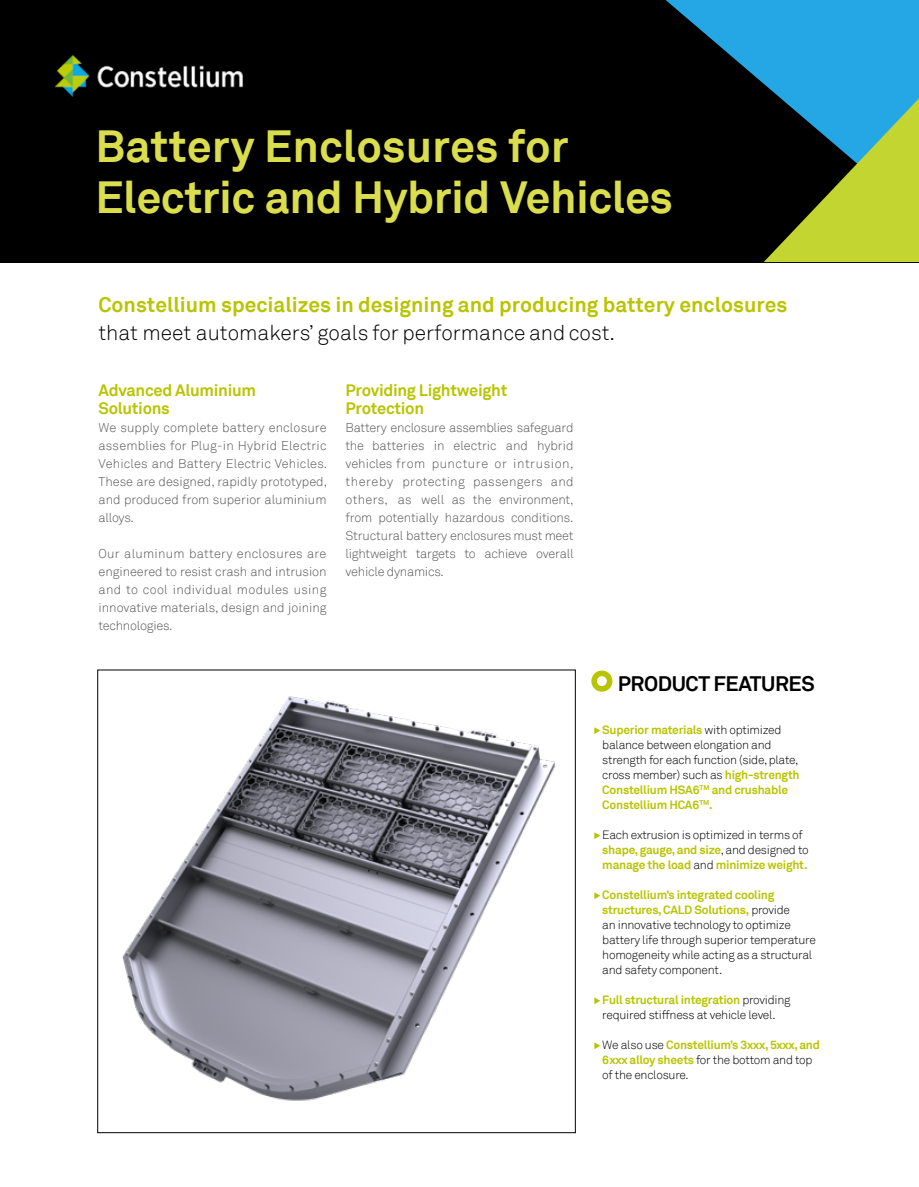
<style>
.page{position:relative;width:919px;height:1187px;background:#fff}
.page>*{position:absolute;margin:0;border:0;box-sizing:border-box;transform-origin:0 0}
.t1{font:700 45px/50.6px "Akkurat Pro";letter-spacing:-.01em;color:#dadd4c}
.t2{font:700 21px "Akkurat Pro";color:#b9c400}
.t3{font:21px "Akkurat Light Pro";color:#000}
.t4{font:700 21px "Akkurat Pro";letter-spacing:-.02em;color:#000}
.t5{font:700 16.5px/18px "Akkurat Pro";letter-spacing:-.02em;color:#b9c400}
.t6{font:12.75px/18px "Akkurat Light Pro";letter-spacing:-.01em;color:#575756;text-align:justify}
.t7{font:12px/15px "Akkurat Light Pro";letter-spacing:-.02em;color:#000}
.t8{font:700 12px/15px "Akkurat Pro";letter-spacing:-.02em;color:#b9c400}
.s1{font-family:"Akkurat Light Pro";font-weight:400;color:#000}
.s2{font-family:"Akkurat Pro";font-weight:700;color:#b9c400}
</style>
<div class="page">
<div style="left:0;top:0;width:918px;height:262px;background:#000"></div>
<svg style="left:665px;top:0;width:253px;height:98px;fill:#25a7e5"></svg>
<svg style="left:764px;top:98px;width:154px;height:164px"></svg>
<img style="left:54px;top:55px;width:189px;height:42px">
<svg style="left:591px;top:670px;width:21px;height:21px"></svg>
<svg style="left:594px;top:727px;width:6px;height:7px"></svg>
<svg style="left:594px;top:832px;width:6px;height:7px"></svg>
<svg style="left:594px;top:892px;width:6px;height:7px"></svg>
<svg style="left:594px;top:997px;width:6px;height:7px"></svg>
<svg style="left:594px;top:1042px;width:6px;height:7px"></svg>
<img style="left:122px;top:696px;width:434px;height:405px">
<h1 class="t1" style="left:95px;top:121px;width:579px">Battery Enclosures for<br>Electric and Hybrid Vehicles</h1>
<h2 class="t2" style="left:98px;top:291px;width:690px">Constellium specializes in designing and producing battery enclosures</h2>
<h2 class="t3" style="left:98px;top:320px;width:518px">that meet automakers’ goals for performance and cost.</h2>
<p class="t5" style="left:99px;top:381px;width:159px">Advanced Aluminium<br>Solutions</p>
<p class="t6" style="left:99px;top:419px;width:230px">We supply complete battery enclosure assemblies for Plug-in Hybrid Electric Vehicles and Battery Electric Vehicles.<br>These are designed, rapidly prototyped, and produced from superior aluminium alloys.</p>
<p class="t6" style="left:99px;top:545px;width:229px">Our aluminum battery enclosures are engineered to resist crash and intrusion and to cool individual modules using innovative materials, design and joining technologies.</p>
<p class="t5" style="left:345px;top:381px;width:163px">Providing Lightweight<br>Protection</p>
<p class="t6" style="left:345px;top:419px;width:229px">Battery enclosure assemblies safeguard the batteries in electric and hybrid vehicles from puncture or intrusion, thereby protecting passengers and others, as well as the environment, from potentially hazardous conditions.<br>Structural battery enclosures must meet lightweight targets to achieve overall vehicle dynamics.</p>
<h2 class="t4" style="left:618px;top:670px;width:198px">PRODUCT FEATURES</h2>
<p class="t8" style="left:602px;top:722px;width:181px">Superior materials <span class="s1">with optimized</span></p>
<p class="t7" style="left:602px;top:737px;width:199px">balance between elongation and strength for each function (side, plate, cross member) such as <span class="s2">high-strength</span></p>
<p class="t8" style="left:602px;top:782px;width:187px">Constellium HSA6<sup>TM</sup> and crushable<br>Constellium HCA6<sup>TM</sup>.</p>
<p class="t7" style="left:602px;top:827px;width:202px">Each extrusion is optimized in terms of</p>
<p class="t8" style="left:602px;top:842px;width:208px">shape, gauge, and size<span class="s1">, and designed to </span>manage the load <span class="s1">and</span> minimize weight.</p>
<p class="t8" style="left:602px;top:887px;width:189px">Constellium’s integrated cooling structures, CALD Solutions, <span class="s1">provide</span></p>
<p class="t7" style="left:602px;top:917px;width:215px">an innovative technology to optimize battery life through superior temperature homogeneity while acting as a structural and safety component.</p>
<p class="t8" style="left:602px;top:992px;width:190px">Full structural integration <span class="s1">providing</span></p>
<p class="t7" style="left:602px;top:1007px;width:175px">required stiffness at vehicle level.</p>
<p class="t8" style="left:602px;top:1037px;width:219px"><span class="s1">We also use</span> Constellium’s 3xxx, 5xxx, and</p>
<p class="t7" style="left:602px;top:1052px;width:212px"><span class="s2">6xxx alloy sheets</span> for the bottom and top of the enclosure.</p>
</div>
